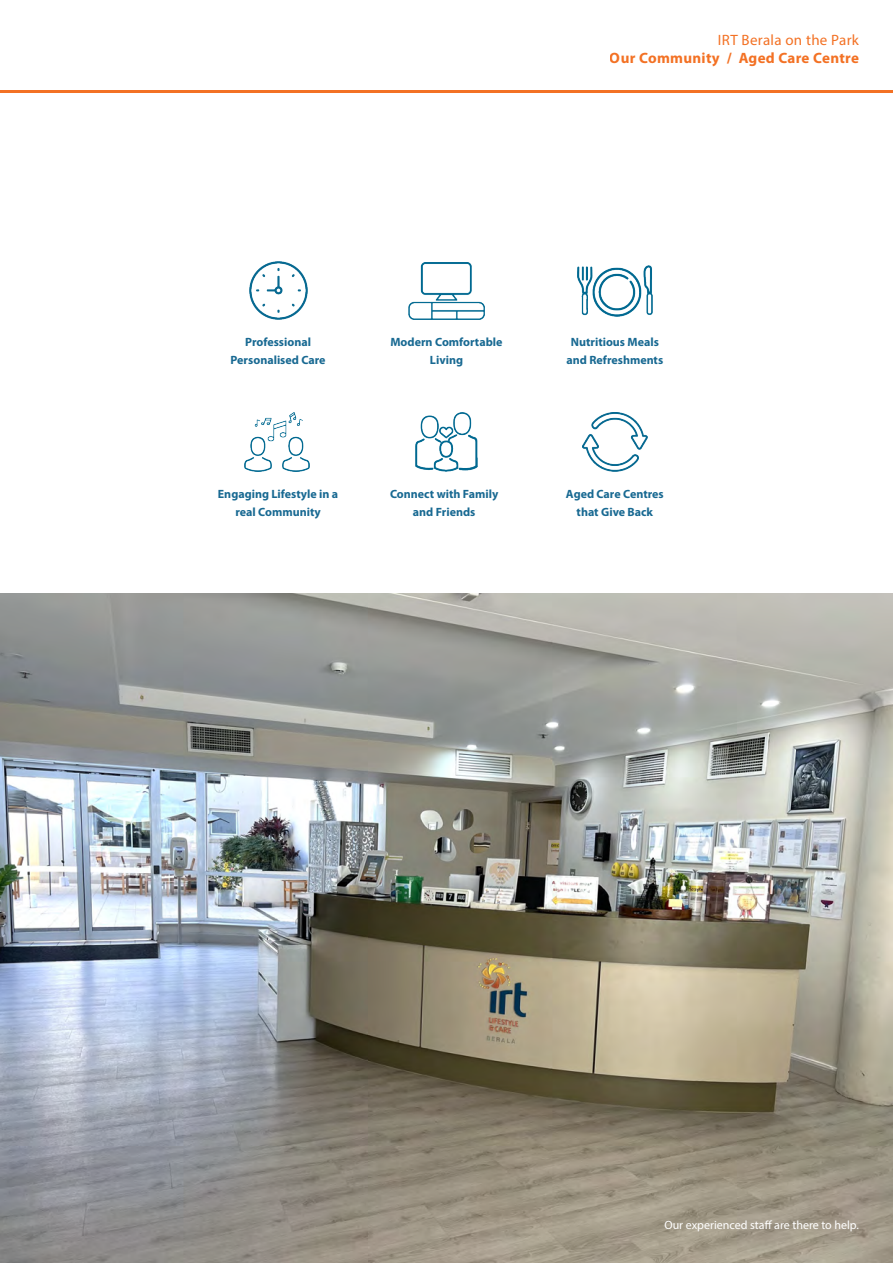
<style>
.page{position:relative;width:893px;height:1263px;background:#fff}
.page>*{position:absolute;margin:0;border:0;box-sizing:border-box;transform-origin:0 0}
.t1{font:700 15px "Myriad Pro";letter-spacing:.02em;color:#f37124}
.t2{font:15px "Myriad Pro";letter-spacing:.02em;color:#f37124}
.t3{font:700 12px/18px "Myriad Pro";color:#186992;text-align:center}
.t4{font:12px "Myriad Pro";color:#fff}
</style>
<div class="page">
<img style="left:0;top:593px;width:893px;height:670px">
<hr style="left:0;top:91px;width:893px;height:2px;background:#f37124">
<img style="left:245px;top:412px;width:64px;height:59px">
<img style="left:416px;top:413px;width:61px;height:58px">
<img style="left:582px;top:413px;width:65px;height:58px">
<img style="left:250px;top:262px;width:58px;height:58px">
<img style="left:409px;top:262px;width:75px;height:57px">
<img style="left:577px;top:265px;width:75px;height:51px">
<p class="t2" style="left:718px;top:31px;width:142px">IRT Berala on the Park</p>
<p class="t1" style="left:610px;top:48px;width:251px">Our Community / Aged Care Centre</p>
<p class="t3" style="left:231px;top:333px;width:96px">Professional<br>Personalised Care</p>
<p class="t3" style="left:390px;top:333px;width:114px">Modern Comfortable<br>Living</p>
<p class="t3" style="left:566px;top:333px;width:98px">Nutritious Meals and Refreshments</p>
<p class="t3" style="left:218px;top:484px;width:122px">Engaging Lifestyle in a real Community</p>
<p class="t3" style="left:390px;top:484px;width:110px">Connect with Family and Friends</p>
<p class="t3" style="left:566px;top:484px;width:99px">Aged Care Centres that Give Back</p>
<p class="t4" style="left:664px;top:1217px;width:196px">Our experienced staff are there to help.</p>
</div>
